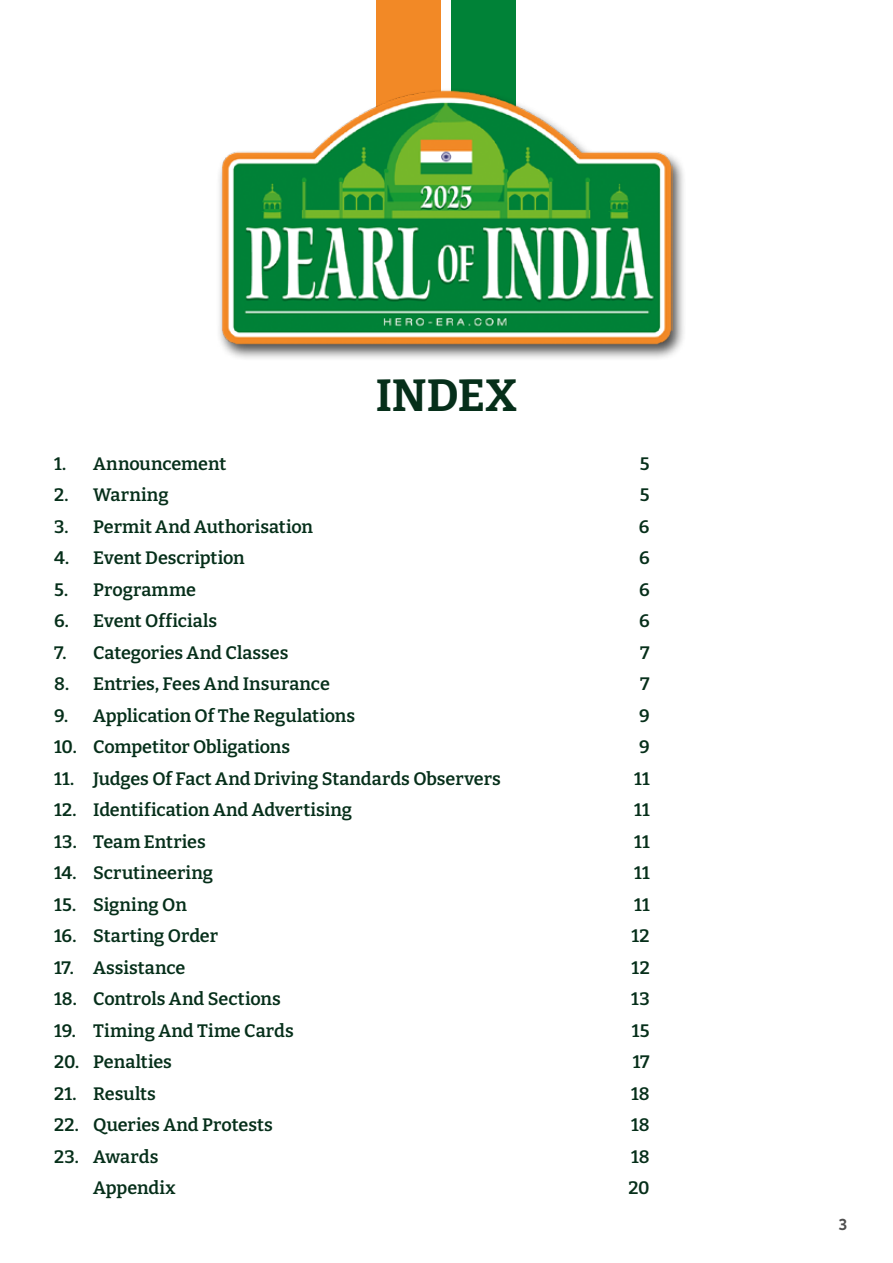
<style>
.page{position:relative;width:893px;height:1263px;background:#fff}
.page>*{position:absolute;margin:0;border:0;box-sizing:border-box;transform-origin:0 0}
.t1{font:700 45px "Bitter";color:#062f1a}
.t2{font:600 18px "Bitter";color:#062f1a}
.t3{font:600 15px "Axiforma";color:#4e4e4e}
</style>
<div class="page">
<div style="left:376px;top:0;width:65px;height:224px;background:#f28926"></div>
<div style="left:451px;top:0;width:65px;height:224px;background:#008237"></div>
<div style="left:216px;top:88px;width:470px;height:274px;background:#000;opacity:.7"></div>
<img style="left:220px;top:89px;width:453px;height:256px">
<h1 class="t1" style="left:376px;top:367px;width:143px">INDEX</h1>
<p class="t2" style="left:54px;top:452px;width:174px">1. Announcement</p>
<p class="t2" style="left:640px;top:452px;width:11px">5</p>
<p class="t2" style="left:54px;top:483px;width:116px">2. Warning</p>
<p class="t2" style="left:640px;top:483px;width:11px">5</p>
<p class="t2" style="left:54px;top:515px;width:260px">3. Permit And Authorisation</p>
<p class="t2" style="left:639px;top:515px;width:12px">6</p>
<p class="t2" style="left:54px;top:546px;width:192px">4. Event Description</p>
<p class="t2" style="left:639px;top:546px;width:12px">6</p>
<p class="t2" style="left:54px;top:578px;width:143px">5. Programme</p>
<p class="t2" style="left:639px;top:578px;width:12px">6</p>
<p class="t2" style="left:54px;top:609px;width:165px">6. Event Officials</p>
<p class="t2" style="left:639px;top:609px;width:12px">6</p>
<p class="t2" style="left:54px;top:641px;width:236px">7. Categories And Classes</p>
<p class="t2" style="left:640px;top:641px;width:11px">7</p>
<p class="t2" style="left:54px;top:672px;width:277px">8. Entries, Fees And Insurance</p>
<p class="t2" style="left:640px;top:672px;width:11px">7</p>
<p class="t2" style="left:54px;top:704px;width:303px">9. Application Of The Regulations</p>
<p class="t2" style="left:639px;top:704px;width:12px">9</p>
<p class="t2" style="left:54px;top:735px;width:238px">10. Competitor Obligations</p>
<p class="t2" style="left:639px;top:735px;width:12px">9</p>
<p class="t2" style="left:54px;top:767px;width:448px">11. Judges Of Fact And Driving Standards Observers</p>
<p class="t2" style="left:634px;top:767px;width:17px">11</p>
<p class="t2" style="left:54px;top:798px;width:300px">12. Identification And Advertising</p>
<p class="t2" style="left:634px;top:798px;width:17px">11</p>
<p class="t2" style="left:54px;top:830px;width:153px">13. Team Entries</p>
<p class="t2" style="left:634px;top:830px;width:17px">11</p>
<p class="t2" style="left:54px;top:861px;width:160px">14. Scrutineering</p>
<p class="t2" style="left:634px;top:861px;width:17px">11</p>
<p class="t2" style="left:54px;top:893px;width:134px">15. Signing On</p>
<p class="t2" style="left:634px;top:893px;width:17px">11</p>
<p class="t2" style="left:54px;top:924px;width:166px">16. Starting Order</p>
<p class="t2" style="left:632px;top:924px;width:20px">12</p>
<p class="t2" style="left:54px;top:956px;width:133px">17. Assistance</p>
<p class="t2" style="left:632px;top:956px;width:20px">12</p>
<p class="t2" style="left:54px;top:987px;width:228px">18. Controls And Sections</p>
<p class="t2" style="left:631px;top:987px;width:20px">13</p>
<p class="t2" style="left:54px;top:1019px;width:241px">19. Timing And Time Cards</p>
<p class="t2" style="left:632px;top:1019px;width:19px">15</p>
<p class="t2" style="left:54px;top:1050px;width:119px">20. Penalties</p>
<p class="t2" style="left:633px;top:1050px;width:18px">17</p>
<p class="t2" style="left:54px;top:1082px;width:103px">21. Results</p>
<p class="t2" style="left:631px;top:1082px;width:20px">18</p>
<p class="t2" style="left:54px;top:1113px;width:220px">22. Queries And Protests</p>
<p class="t2" style="left:631px;top:1113px;width:20px">18</p>
<p class="t2" style="left:54px;top:1145px;width:106px">23. Awards</p>
<p class="t2" style="left:631px;top:1145px;width:20px">18</p>
<p class="t2" style="left:93px;top:1176px;width:84px">Appendix</p>
<p class="t2" style="left:628px;top:1176px;width:23px">20</p>
<p class="t3" style="left:839px;top:1214px;width:10px">3</p>
</div>
